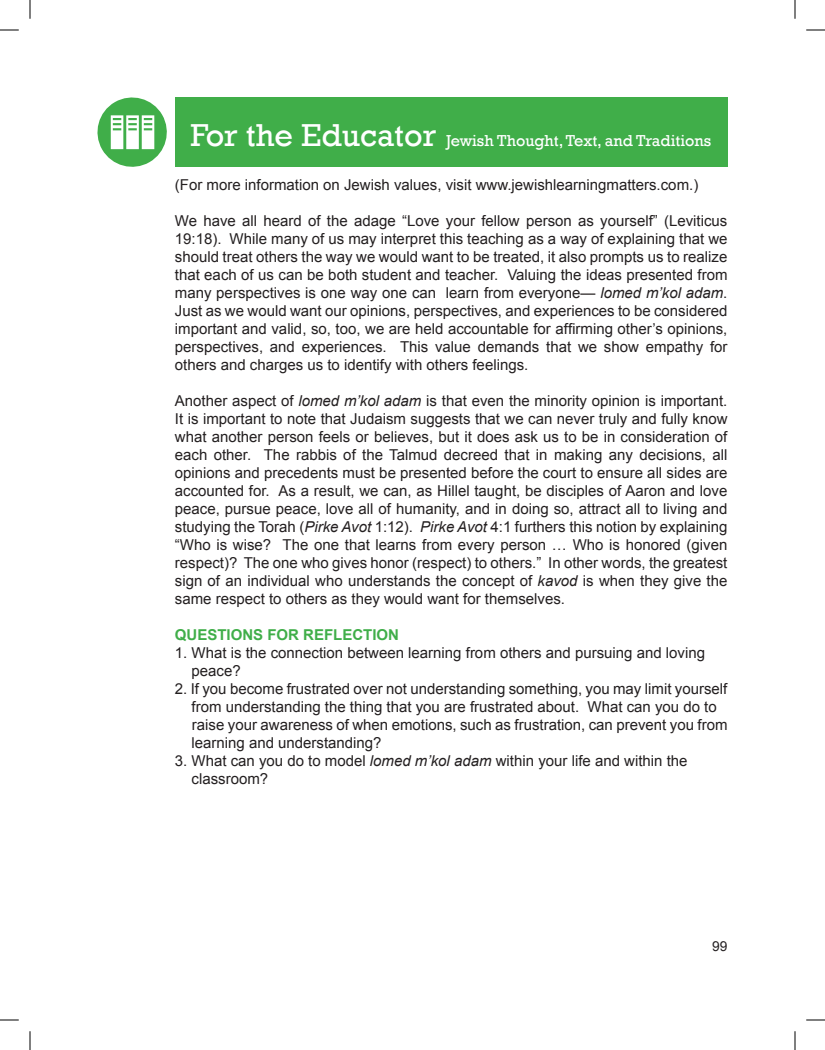
<style>
.page{position:relative;width:825px;height:1050px;background:#fff}
.page>*{position:absolute;margin:0;border:0;box-sizing:border-box;transform-origin:0 0}
.t1{font:16.25px "Rockwell";color:#fff}
.t2{font:15px/18px "Arial";color:#231f20}
.t3{font:700 15px "Arial";color:#40ae49}
.t4{font:13.75px "Arial";color:#231f20}
.s1{font-size:32.5px}
.s2{font-style:italic}
</style>
<div class="page">
<div style="left:175px;top:98px;width:553px;height:69px;background:#40ae49"></div>
<svg style="left:97px;top:97px;width:70px;height:70px"></svg>
<svg style="left:0;top:29px;width:19px;height:2px"></svg>
<svg style="left:806px;top:29px;width:19px;height:2px"></svg>
<svg style="left:0;top:1019px;width:19px;height:2px"></svg>
<svg style="left:806px;top:1019px;width:19px;height:2px"></svg>
<svg style="left:29px;top:0;width:2px;height:19px"></svg>
<svg style="left:29px;top:1031px;width:2px;height:19px"></svg>
<svg style="left:794px;top:0;width:2px;height:19px"></svg>
<svg style="left:794px;top:1031px;width:2px;height:19px"></svg>
<p class="t1" style="left:190px;top:131px;width:522px"><span class="s1">For the Educator</span> Jewish Thought,Text, and Traditions</p>
<p class="t2" style="left:175px;top:176px;width:525px">(For more information on Jewish values, visit www.jewishlearningmatters.com.)</p>
<p class="t2" style="left:175px;top:212px;width:554px;text-align:justify">We have all heard of the adage “Love your fellow person as yourself” (Leviticus 19:18). While many of us may interpret this teaching as a way of explaining that we should treat others the way we would want to be treated, it also prompts us to realize that each of us can be both student and teacher. Valuing the ideas presented from many perspectives is one way one can learn from everyone— <span class="s2">lomed m’kol adam</span>.<br>Just as we would want our opinions, perspectives, and experiences to be considered important and valid, so, too, we are held accountable for affirming other’s opinions, perspectives, and experiences. This value demands that we show empathy for others and charges us to identify with others feelings.</p>
<p class="t2" style="left:175px;top:392px;width:554px;text-align:justify">Another aspect of <span class="s2">lomed m’kol adam</span> is that even the minority opinion is important.<br>It is important to note that Judaism suggests that we can never truly and fully know what another person feels or believes, but it does ask us to be in consideration of each other. The rabbis of the Talmud decreed that in making any decisions, all opinions and precedents must be presented before the court to ensure all sides are accounted for. As a result, we can, as Hillel taught, be disciples of Aaron and love peace, pursue peace, love all of humanity, and in doing so, attract all to living and studying the Torah (<span class="s2">Pirke Avot</span> 1:12). <span class="s2">Pirke Avot</span> 4:1 furthers this notion by explaining “Who is wise? The one that learns from every person … Who is honored (given respect)? The one who gives honor (respect) to others.” In other words, the greatest sign of an individual who understands the concept of <span class="s2">kavod</span> is when they give the same respect to others as they would want for themselves.</p>
<p class="t3" style="left:175px;top:625px;width:226px">QUESTIONS FOR REFLECTION</p>
<p class="t2" style="left:192px;top:644px;width:515px;text-indent:-17px">1. What is the connection between learning from others and pursuing and loving peace?</p>
<p class="t2" style="left:192px;top:680px;width:537px;text-indent:-17px">2. If you become frustrated over not understanding something, you may limit yourself from understanding the thing that you are frustrated about. What can you do to raise your awareness of when emotions, such as frustration, can prevent you from learning and understanding?</p>
<p class="t2" style="left:192px;top:752px;width:498px;text-indent:-17px">3. What can you do to model <span class="s2">lomed m’kol adam</span> within your life and within the classroom?</p>
<p class="t4" style="left:712px;top:937px;width:17px">99</p>
</div>
